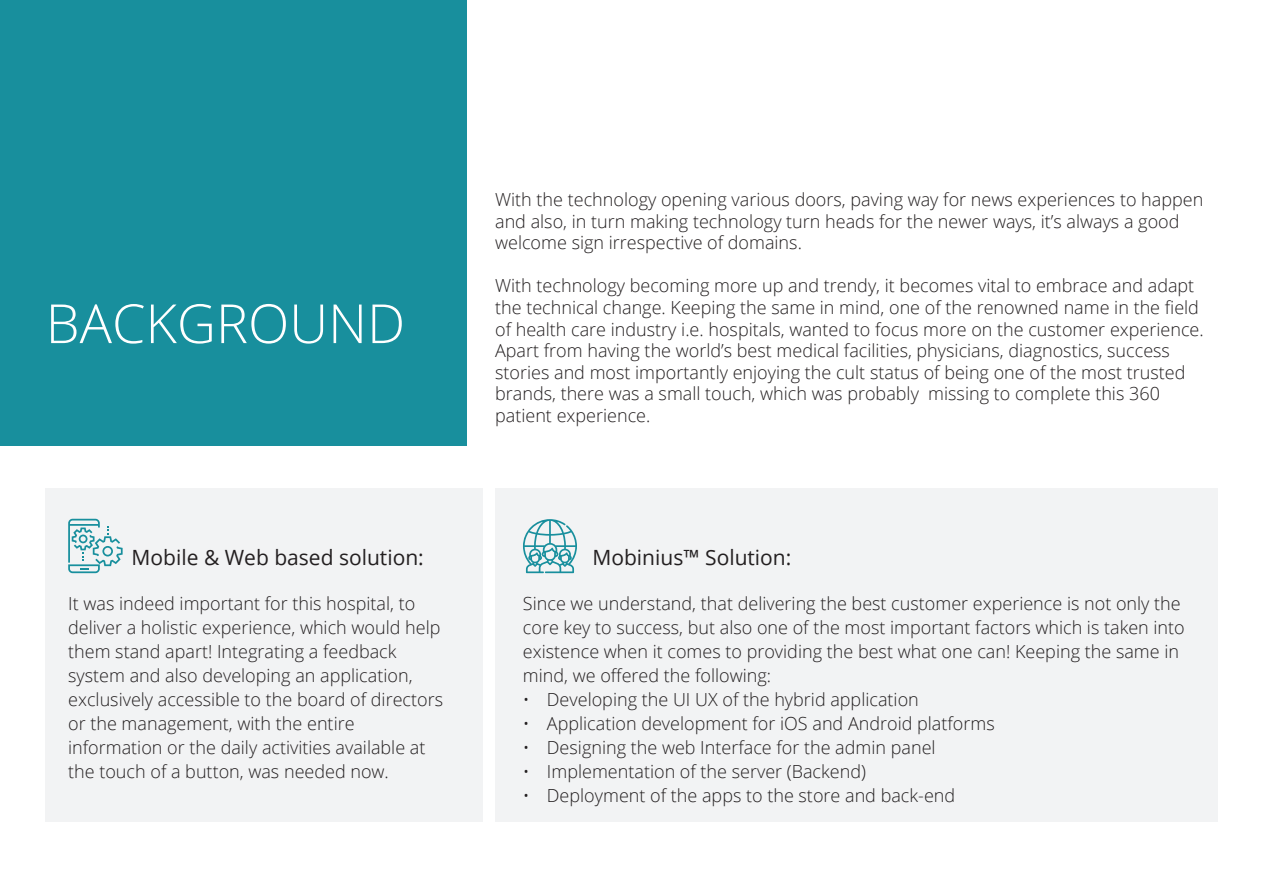
<style>
.page{position:relative;width:1263px;height:893px;background:#fff}
.page>*{position:absolute;margin:0;border:0;box-sizing:border-box;transform-origin:0 0}
.t1{font:300 54px "Open Sans";color:#fff}
.t2{font:21px "Open Sans";color:#231f20}
.t3{font:300 18px/24px "Open Sans";color:#231f20}
</style>
<div class="page">
<div style="left:46px;top:488px;width:437px;height:334px;background:#f2f3f4"></div>
<div style="left:495px;top:488px;width:723px;height:334px;background:#f2f3f4"></div>
<div style="left:0;top:0;width:466px;height:446px;background:#188f9d"></div>
<svg style="left:68px;top:519px;width:55px;height:54px"></svg>
<svg style="left:523px;top:519px;width:54px;height:54px"></svg>
<h1 class="t1" style="left:46px;top:286px;width:361px">BACKGROUND</h1>
<p class="t3" style="left:495px;top:188px;width:710px;line-height:21.6px">With the technology opening various doors, paving way for news experiences to happen and also, in turn making technology turn heads for the newer ways, it’s always a good welcome sign irrespective of domains.</p>
<p class="t3" style="left:495px;top:275px;width:710px;line-height:21.6px">With technology becoming more up and trendy, it becomes vital to embrace and adapt the technical change. Keeping the same in mind, one of the renowned name in the field of health care industry i.e. hospitals, wanted to focus more on the customer experience.<br>Apart from having the world’s best medical facilities, physicians, diagnostics, success stories and most importantly enjoying the cult status of being one of the most trusted brands, there was a small touch, which was probably missing to complete this 360 patient experience.</p>
<p class="t2" style="left:132px;top:543px;width:294px">Mobile &amp; Web based solution:</p>
<p class="t2" style="left:592px;top:543px;width:201px">Mobinius™ Solution:</p>
<p class="t3" style="left:68px;top:591px;width:376px">It was indeed important for this hospital, to deliver a holistic experience, which would help them stand apart! Integrating a feedback system and also developing an application, exclusively accessible to the board of directors or the management, with the entire information or the daily activities available at the touch of a button, was needed now.</p>
<p class="t3" style="left:523px;top:591px;width:663px">Since we understand, that delivering the best customer experience is not only the core key to success, but also one of the most important factors which is taken into existence when it comes to providing the best what one can! Keeping the same in mind, we offered the following:</p>
<p class="t3" style="left:523px;top:687px;width:397px">• Developing the UI UX of the hybrid application</p>
<p class="t3" style="left:523px;top:711px;width:473px">• Application development for iOS and Android platforms</p>
<p class="t3" style="left:523px;top:735px;width:414px">• Designing the web Interface for the admin panel</p>
<p class="t3" style="left:523px;top:759px;width:345px">• Implementation of the server (Backend)</p>
<p class="t3" style="left:523px;top:783px;width:434px">• Deployment of the apps to the store and back-end</p>
</div>
